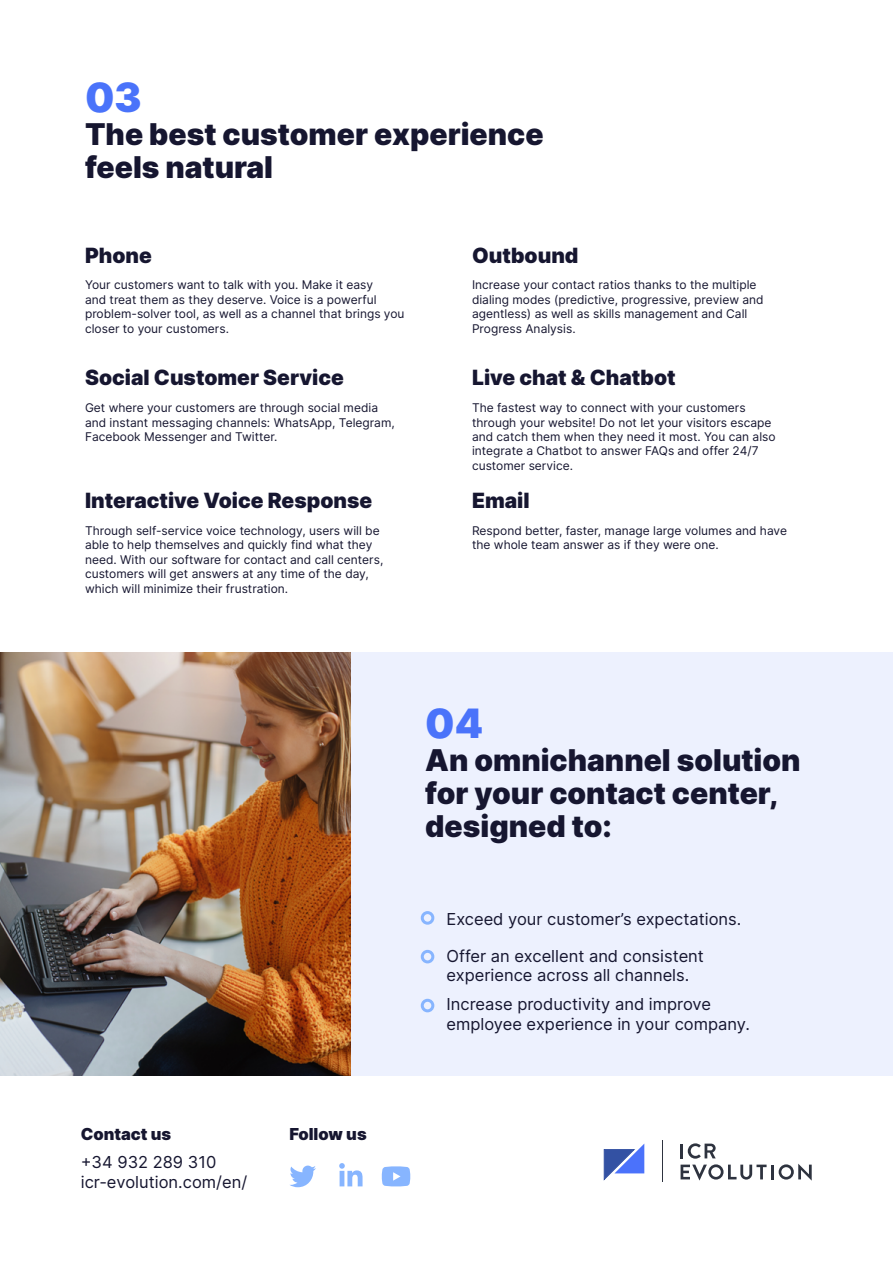
<style>
.page{position:relative;width:893px;height:1263px;background:#fff}
.page>*{position:absolute;margin:0;border:0;box-sizing:border-box;transform-origin:0 0}
.t1{font:900 40.5px "Inter";color:#4a73fa}
.t2{font:900 30px/33px "Inter";color:#161630}
.t3{font:900 21px "Inter";color:#161630}
.t4{font:16.5px/19.8px "Inter";color:#161630}
.t5{font:900 16.5px "Inter";color:#161630}
.t6{font:12px/14.4px "Inter";color:#161630}
</style>
<div class="page">
<div style="left:350px;top:652px;width:543px;height:424px;background:#edf1fe"></div>
<img style="left:0;top:652px;width:350px;height:424px">
<div style="left:421px;top:911px;width:13px;height:14px;border:3px solid #87b5ff;border-radius:50%"></div>
<div style="left:421px;top:950px;width:13px;height:13px;border:3px solid #87b5ff;border-radius:50%"></div>
<div style="left:421px;top:999px;width:13px;height:13px;border:3px solid #87b5ff;border-radius:50%"></div>
<svg style="left:604px;top:1144px;width:40px;height:36px"></svg>
<hr style="left:771px;top:1164px;width:3px;height:15px;background:#2e333f">
<svg style="left:779px;top:1164px;width:33px;height:17px"></svg>
<hr style="left:662px;top:1140px;width:1px;height:42px;background:#2e333f">
<svg style="left:681px;top:1143px;width:86px;height:37px"></svg>
<svg style="left:290px;top:1165px;width:26px;height:22px"></svg>
<svg style="left:339px;top:1163px;width:24px;height:23px"></svg>
<svg style="left:382px;top:1166px;width:28px;height:20px"></svg>
<h1 class="t1" style="left:85px;top:67px;width:58px">03</h1>
<h2 class="t2" style="left:85px;top:116px;width:460px">The best customer experience feels natural</h2>
<h3 class="t3" style="left:85px;top:240px;width:68px">Phone</h3>
<h3 class="t3" style="left:472px;top:240px;width:108px">Outbound</h3>
<p class="t6" style="left:85px;top:277px;width:321px">Your customers want to talk with you. Make it easy<br>and treat them as they deserve. Voice is a powerful problem-solver tool, as well as a channel that brings you closer to your customers.</p>
<h3 class="t3" style="left:85px;top:362px;width:260px">Social Customer Service</h3>
<p class="t6" style="left:85px;top:400px;width:311px">Get where your customers are through social media and instant messaging channels: WhatsApp, Telegram,<br>Facebook Messenger and Twitter.</p>
<p class="t6" style="left:472px;top:277px;width:293px">Increase your contact ratios thanks to the multiple dialing modes (predictive, progressive, preview and agentless) as well as skills management and Call Progress Analysis.</p>
<h3 class="t3" style="left:472px;top:362px;width:205px">Live chat &amp; Chatbot</h3>
<p class="t6" style="left:472px;top:400px;width:305px">The fastest way to connect with your customers through your website! Do not let your visitors escape and catch them when they need it most. You can also integrate a Chatbot to answer FAQs and offer 24/7 customer service.</p>
<h3 class="t3" style="left:85px;top:485px;width:289px">Interactive Voice Response</h3>
<p class="t6" style="left:85px;top:523px;width:300px">Through self-service voice technology, users will be able to help themselves and quickly find what they need. With our software for contact and call centers, customers will get answers at any time of the day, which will minimize their frustration.</p>
<p class="t6" style="left:472px;top:523px;width:316px">Respond better, faster, manage large volumes and have the whole team answer as if they were one.</p>
<h3 class="t3" style="left:472px;top:485px;width:59px">Email</h3>
<h1 class="t1" style="left:425px;top:693px;width:59px">04</h1>
<h2 class="t2" style="left:425px;top:742px;width:377px">An omnichannel solution for your contact center, designed to:</h2>
<h3 class="t4" style="left:446px;top:908px;width:296px">Exceed your customer’s expectations.</h3>
<h3 class="t5" style="left:81px;top:1122px;width:92px">Contact us</h3>
<h3 class="t5" style="left:289px;top:1122px;width:79px">Follow us</h3>
<h3 class="t4" style="left:81px;top:1152px;width:168px">+34 932 289 310 icr-evolution.com/en/</h3>
<h3 class="t4" style="left:446px;top:945px;width:259px">Offer an excellent and consistent experience across all channels.</h3>
<h3 class="t4" style="left:446px;top:994px;width:305px">Increase productivity and improve employee experience in your company.</h3>
</div>
